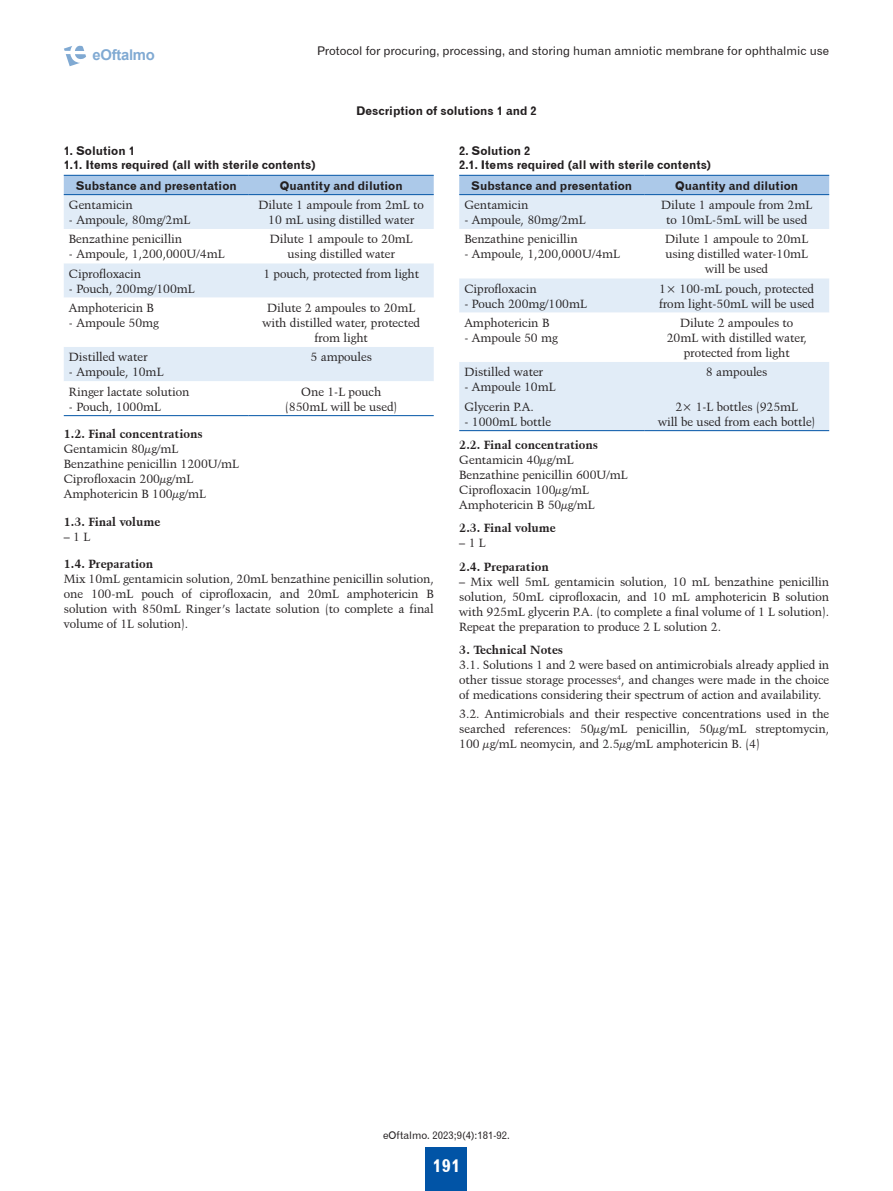
<style>
.page{position:relative;width:893px;height:1191px;background:#fff}
.page>*{position:absolute;margin:0;border:0;box-sizing:border-box;transform-origin:0 0}
.t1{font:18px "Gothic 720 BT Bold B";color:#fff}
.t2{font:700 14.85px "Arial";letter-spacing:-.02em;color:#0154a6}
.t3{font:12px/15px "Kuenstler 480 BT";color:#231f20;text-align:center}
.t4{font:12px/13.5px "Gothic 720 BT Bold B";color:#231f20}
.t5{font:700 12px "Kuenstler 480 BT";color:#231f20}
.t6{font:12px "Gothic 720 BT Roman B";color:#231f20}
.t7{font:10.5px "Gothic 720 BT Roman B";color:#231f20}
</style>
<div class="page">
<div style="left:426px;top:1147px;width:41px;height:44px;background:#0154a6"></div>
<svg style="left:64px;top:45px;width:22px;height:21px"></svg>
<div style="left:64px;top:176px;width:370px;height:18px;background:#acc9e9"></div>
<div style="left:64px;top:195px;width:370px;height:34px;background:#e1ecf7"></div>
<svg style="left:64px;top:263px;width:370px;height:118px;fill:#e1ecf7"></svg>
<hr style="left:64px;top:175px;width:185px;height:1px;background:#0154a6">
<hr style="left:249px;top:175px;width:185px;height:1px;background:#0154a6">
<hr style="left:64px;top:194px;width:185px;height:1px;background:#0154a6">
<hr style="left:249px;top:194px;width:185px;height:1px;background:#0154a6">
<hr style="left:64px;top:415px;width:185px;height:1px;background:#0154a6">
<hr style="left:249px;top:415px;width:185px;height:1px;background:#0154a6">
<div style="left:459px;top:176px;width:370px;height:18px;background:#acc9e9"></div>
<div style="left:459px;top:195px;width:370px;height:235px;background:#e1ecf7"></div>
<svg style="left:459px;top:229px;width:370px;height:133px"></svg>
<hr style="left:459px;top:175px;width:185px;height:1px;background:#0154a6">
<hr style="left:644px;top:175px;width:185px;height:1px;background:#0154a6">
<hr style="left:459px;top:194px;width:185px;height:1px;background:#0154a6">
<hr style="left:644px;top:194px;width:185px;height:1px;background:#0154a6">
<hr style="left:459px;top:430px;width:185px;height:1px;background:#0154a6">
<hr style="left:644px;top:430px;width:185px;height:1px;background:#0154a6">
<p class="t2" style="left:93px;top:44px;width:64px">eOftalmo</p>
<p class="t6" style="left:317px;top:43px;width:514px">Protocol for procuring, processing, and storing human amniotic membrane for ophthalmic use</p>
<p class="t4" style="left:356px;top:104px;width:182px">Description of solutions 1 and 2</p>
<p class="t4" style="left:64px;top:144px;width:254px">1. Solution 1<br>1.1. Items required (all with sterile contents)</p>
<p class="t4" style="left:76px;top:178px;width:162px">Substance and presentation</p>
<p class="t4" style="left:280px;top:178px;width:124px">Quantity and dilution</p>
<p class="t3" style="left:69px;top:197px;width:65px">Gentamicin</p>
<p class="t3" style="left:69px;top:212px;width:123px">- Ampoule, 80mg/2mL</p>
<p class="t3" style="left:259px;top:197px;width:167px">Dilute 1 ampoule from 2mL to<br>10 mL using distilled water</p>
<p class="t3" style="left:69px;top:231px;width:115px">Benzathine penicillin</p>
<p class="t3" style="left:69px;top:246px;width:157px">- Ampoule, 1,200,000U/4mL</p>
<p class="t3" style="left:270px;top:231px;width:144px">Dilute 1 ampoule to 20mL using distilled water</p>
<p class="t3" style="left:69px;top:266px;width:74px">Ciprofloxacin</p>
<p class="t3" style="left:69px;top:281px;width:127px">- Pouch, 200mg/100mL</p>
<p class="t3" style="left:263px;top:266px;width:157px">1 pouch, protected from light</p>
<p class="t3" style="left:69px;top:300px;width:86px">Amphotericin B</p>
<p class="t3" style="left:69px;top:315px;width:92px">- Ampoule 50mg</p>
<p class="t3" style="left:262px;top:300px;width:159px">Dilute 2 ampoules to 20mL with distilled water, protected from light</p>
<p class="t3" style="left:69px;top:349px;width:80px">Distilled water</p>
<p class="t3" style="left:69px;top:364px;width:96px">- Ampoule, 10mL</p>
<p class="t3" style="left:310px;top:349px;width:63px">5 ampoules</p>
<p class="t3" style="left:69px;top:384px;width:122px">Ringer lactate solution</p>
<p class="t3" style="left:69px;top:399px;width:94px">- Pouch, 1000mL</p>
<p class="t3" style="left:285px;top:384px;width:114px">One 1-L pouch (850mL will be used)</p>
<p class="t5" style="left:64px;top:426px;width:140px">1.2. Final concentrations</p>
<p class="t3" style="left:64px;top:441px;width:177px;text-align:left">Gentamicin 80μg/mL<br>Benzathine penicillin 1200U/mL<br>Ciprofloxacin 200μg/mL<br>Amphotericin B 100μg/mL</p>
<p class="t5" style="left:64px;top:514px;width:98px">1.3. Final volume</p>
<p class="t3" style="left:64px;top:528px;width:28px">– 1 L</p>
<p class="t5" style="left:64px;top:557px;width:91px">1.4. Preparation</p>
<p class="t3" style="left:64px;top:571px;width:371px;text-align:justify">Mix 10mL gentamicin solution, 20mL benzathine penicillin solution, one 100-mL pouch of ciprofloxacin, and 20mL amphotericin B solution with 850mL Ringer’s lactate solution (to complete a final volume of 1L solution).</p>
<p class="t4" style="left:459px;top:144px;width:254px">2. Solution 2<br>2.1. Items required (all with sterile contents)</p>
<p class="t4" style="left:471px;top:178px;width:162px">Substance and presentation</p>
<p class="t4" style="left:675px;top:178px;width:124px">Quantity and dilution</p>
<p class="t3" style="left:464px;top:197px;width:65px">Gentamicin</p>
<p class="t3" style="left:464px;top:212px;width:123px">- Ampoule, 80mg/2mL</p>
<p class="t3" style="left:661px;top:197px;width:153px">Dilute 1 ampoule from 2mL to 10mL-5mL will be used</p>
<p class="t3" style="left:464px;top:231px;width:115px">Benzathine penicillin</p>
<p class="t3" style="left:464px;top:246px;width:157px">- Ampoule, 1,200,000U/4mL</p>
<p class="t3" style="left:665px;top:231px;width:144px">Dilute 1 ampoule to 20mL using distilled water-10mL will be used</p>
<p class="t3" style="left:464px;top:281px;width:74px">Ciprofloxacin</p>
<p class="t3" style="left:464px;top:296px;width:124px">- Pouch 200mg/100mL</p>
<p class="t3" style="left:659px;top:281px;width:157px;text-align:left">1× 100-mL pouch, protected from light-50mL will be used</p>
<p class="t3" style="left:464px;top:315px;width:86px">Amphotericin B</p>
<p class="t3" style="left:464px;top:330px;width:95px">- Ampoule 50 mg</p>
<p class="t3" style="left:667px;top:315px;width:142px">Dilute 2 ampoules to<br>20mL with distilled water, protected from light</p>
<p class="t3" style="left:464px;top:364px;width:80px">Distilled water</p>
<p class="t3" style="left:464px;top:379px;width:93px">- Ampoule 10mL</p>
<p class="t3" style="left:706px;top:364px;width:63px">8 ampoules</p>
<p class="t3" style="left:464px;top:399px;width:71px">Glycerin P.A.</p>
<p class="t3" style="left:464px;top:414px;width:88px">- 1000mL bottle</p>
<p class="t3" style="left:658px;top:399px;width:159px">2× 1-L bottles (925mL<br>will be used from each bottle)</p>
<p class="t5" style="left:459px;top:437px;width:140px">2.2. Final concentrations</p>
<p class="t3" style="left:459px;top:451px;width:170px;text-align:left">Gentamicin 40μg/mL<br>Benzathine penicillin 600U/mL<br>Ciprofloxacin 100μg/mL<br>Amphotericin B 50μg/mL</p>
<p class="t5" style="left:459px;top:520px;width:98px">2.3. Final volume</p>
<p class="t3" style="left:459px;top:535px;width:28px">– 1 L</p>
<p class="t5" style="left:459px;top:559px;width:91px">2.4. Preparation</p>
<p class="t3" style="left:459px;top:574px;width:371px;text-align:justify">– Mix well 5mL gentamicin solution, 10 mL benzathine penicillin solution, 50mL ciprofloxacin, and 10 mL amphotericin B solution with 925mL glycerin P.A. (to complete a final volume of 1 L solution).<br>Repeat the preparation to produce 2 L solution 2.</p>
<p class="t5" style="left:459px;top:642px;width:105px">3. Technical Notes</p>
<p class="t3" style="left:459px;top:657px;width:371px;text-align:justify">3.1. Solutions 1 and 2 were based on antimicrobials already applied in other tissue storage processes<sup>4</sup>, and changes were made in the choice of medications considering their spectrum of action and availability.</p>
<p class="t3" style="left:459px;top:706px;width:371px;text-align:justify">3.2. Antimicrobials and their respective concentrations used in the searched references: 50μg/mL penicillin, 50μg/mL streptomycin, 100 μg/mL neomycin, and 2.5μg/mL amphotericin B. (4)</p>
<p class="t7" style="left:383px;top:1129px;width:128px">eOftalmo. 2023;9(4):181-92.</p>
<h1 class="t1" style="left:433px;top:1154px;width:29px">191</h1>
</div>
